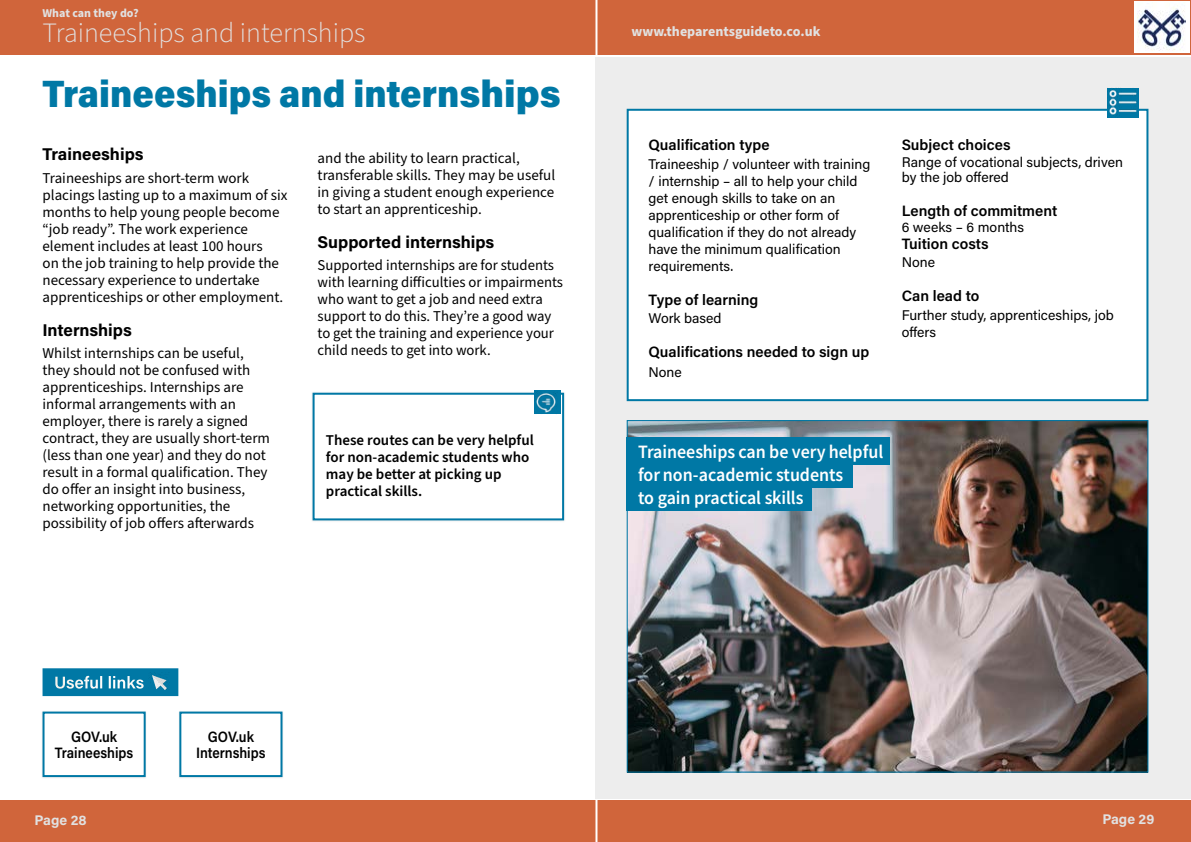
<style>
.page{position:relative;width:1191px;height:842px;background:#fff}
.page>*{position:absolute;margin:0;border:0;box-sizing:border-box;transform-origin:0 0}
.t1{font:900 38px "Acumin Pro";color:#0078a5;scale:.94 1}
.t2{font:300 28px "Source Sans Pro";color:#e1e1e1}
.t3{font:18.9px/23px "Source Sans Variable";color:#fff;scale:.95 1}
.t4{font:700 17px "Acumin Pro";color:#000}
.t5{font:600 17px "Acumin Pro";color:#fff}
.t6{font:15px/17px "Source Sans Pro";color:#000}
.t7{font:600 15px "Acumin Pro";color:#000}
.t8{font:600 15px/17px "Source Sans Pro";color:#000}
.t9{font:600 15px/16px "Acumin Pro";color:#000;text-align:center;scale:.9 1}
.t10{font:14px/17px "Acumin Pro";color:#000}
.t11{font:700 14px "Source Sans Pro";color:#e1e1e1}
.t12{font:700 14px "Acumin Pro";color:#e1e1e1}
.t13{font:700 12px "Source Sans Pro";color:#e1e1e1}
</style>
<div class="page">
<div style="left:0;top:0;width:1191px;height:55px;background:#d0653b"></div>
<div style="left:0;top:800px;width:1191px;height:41px;background:#d0653b"></div>
<hr style="left:595px;top:0;width:2px;height:842px;background:#fff">
<div style="left:1134px;top:1px;width:55px;height:52px;background:#fff"></div>
<img style="left:1137px;top:7px;width:48px;height:44px">
<div style="left:42px;top:710px;width:105px;height:68px;background:#e1e1e1;opacity:.75"></div>
<div style="left:44px;top:712px;width:101px;height:64px;background:#fff"></div>
<div style="left:43px;top:711px;width:103px;height:66px;border:2px solid #0078a5"></div>
<div style="left:178px;top:710px;width:105px;height:68px;background:#e1e1e1;opacity:.75"></div>
<div style="left:180px;top:712px;width:101px;height:64px;background:#fff"></div>
<div style="left:179px;top:711px;width:103px;height:66px;border:2px solid #0078a5"></div>
<div style="left:312px;top:391px;width:254px;height:131px;background:#e1e1e1;opacity:.75"></div>
<div style="left:313px;top:394px;width:250px;height:125px;background:#fff"></div>
<div style="left:312px;top:393px;width:252px;height:127px;border:2px solid #0078a5"></div>
<div style="left:595px;top:57px;width:596px;height:741px;background:#ededed"></div>
<div style="left:627px;top:110px;width:520px;height:290px;background:#fff"></div>
<div style="left:626px;top:109px;width:522px;height:292px;border:2px solid #0078a5"></div>
<img style="left:628px;top:422px;width:518px;height:349px">
<div style="left:44px;top:670px;width:133px;height:25px;background:#0078a5"></div>
<div style="left:43px;top:668px;width:135px;height:28px;border:3px solid #0078a5"></div>
<img style="left:152px;top:675px;width:16px;height:14px">
<div style="left:534px;top:391px;width:26px;height:23px;background:#0078a5"></div>
<img style="left:536px;top:392px;width:20px;height:21px">
<div style="left:626px;top:437px;width:264px;height:28px;background:#0078a5"></div>
<div style="left:626px;top:464px;width:226px;height:24px;background:#0078a5"></div>
<div style="left:626px;top:486px;width:185px;height:25px;background:#0078a5"></div>
<img style="left:1107px;top:88px;width:31px;height:29px">
<p class="t13" style="left:43px;top:4px;width:98px">What can they do?</p>
<h2 class="t2" style="left:43px;top:14px;width:324px">Traineeships and internships</h2>
<h1 class="t1" style="left:43px;top:67px;width:553px">Traineeships and internships</h1>
<p class="t4" style="left:43px;top:142px;width:103px">Traineeships</p>
<p class="t6" style="left:43px;top:170px;width:246px">Traineeships are short-term work placings lasting up to a maximum of six months to help young people become “job ready”. The work experience element includes at least 100 hours<br>on the job training to help provide the necessary experience to undertake apprenticeships or other employment.</p>
<p class="t4" style="left:43px;top:318px;width:91px">Internships</p>
<p class="t6" style="left:43px;top:345px;width:229px">Whilst internships can be useful, they should not be confused with apprenticeships. Internships are informal arrangements with an employer, there is rarely a signed contract, they are usually short-term (less than one year) and they do not result in a formal qualification. They do offer an insight into business, networking opportunities, the possibility of job offers afterwards</p>
<p class="t6" style="left:317px;top:150px;width:239px">and the ability to learn practical, transferable skills. They may be useful in giving a student enough experience to start an apprenticeship.</p>
<p class="t4" style="left:317px;top:230px;width:178px">Supported internships</p>
<p class="t6" style="left:317px;top:257px;width:247px">Supported internships are for students with learning difficulties or impairments who want to get a job and need extra support to do this. They’re a good way to get the training and experience your child needs to get into work.</p>
<p class="t8" style="left:326px;top:432px;width:209px">These routes can be very helpful for non-academic students who may be better at picking up practical skills.</p>
<p class="t5" style="left:54px;top:671px;width:92px">Useful links</p>
<p class="t9" style="left:55px;top:728px;width:89px">GOV.uk<br>Traineeships</p>
<p class="t9" style="left:196px;top:728px;width:78px">GOV.uk<br>Internships</p>
<p class="t11" style="left:631px;top:22px;width:190px">www.theparentsguideto.co.uk</p>
<p class="t7" style="left:648px;top:134px;width:123px">Qualification type</p>
<p class="t10" style="left:648px;top:155px;width:223px">Traineeship / volunteer with training / internship – all to help your child get enough skills to take on an apprenticeship or other form of qualification if they do not already have the minimum qualification requirements.</p>
<p class="t7" style="left:648px;top:289px;width:111px">Type of learning</p>
<p class="t10" style="left:648px;top:309px;width:75px">Work based</p>
<p class="t7" style="left:648px;top:341px;width:222px">Qualifications needed to sign up</p>
<p class="t10" style="left:648px;top:363px;width:35px">None</p>
<p class="t7" style="left:901px;top:134px;width:110px">Subject choices</p>
<p class="t10" style="left:901px;top:154px;width:223px;line-height:15px">Range of vocational subjects, driven by the job offered</p>
<p class="t7" style="left:901px;top:200px;width:157px">Length of commitment</p>
<p class="t10" style="left:901px;top:218px;width:124px">6 weeks – 6 months</p>
<p class="t7" style="left:901px;top:233px;width:88px">Tuition costs</p>
<p class="t10" style="left:901px;top:253px;width:35px">None</p>
<p class="t7" style="left:901px;top:286px;width:79px">Can lead to</p>
<p class="t10" style="left:901px;top:306px;width:213px">Further study, apprenticeships, job offers</p>
<p class="t3" style="left:638px;top:440px;width:260px">Traineeships can be very helpful for non-academic students<br>to gain practical skills</p>
<p class="t12" style="left:35px;top:810px;width:54px">Page 28</p>
<p class="t12" style="left:1102px;top:809px;width:53px">Page 29</p>
</div>
